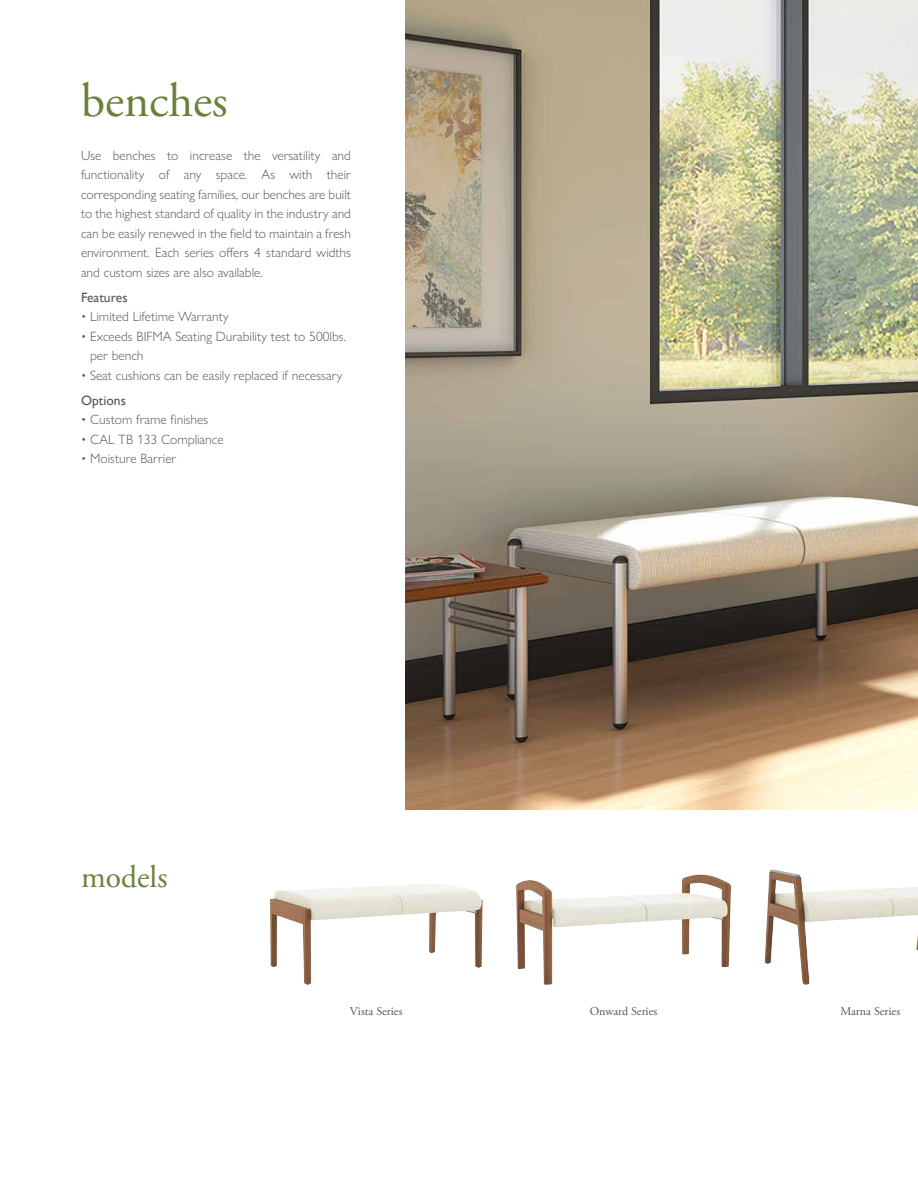
<style>
.page{position:relative;width:918px;height:1188px;background:#fff}
.page>*{position:absolute;margin:0;border:0;box-sizing:border-box;transform-origin:0 0}
.t1{font:48px "Adobe Garamond Pro";color:#68813c}
.t2{font:31.5px "Adobe Garamond Pro";color:#68813c}
.t3{font:300 13.5px/19.5px "Gill Sans Nova";color:#54565a;text-align:justify}
.t4{font:13.5px "Gill Sans";color:#54565a}
.t5{font:12px "Adobe Garamond Pro";color:#54565a}
</style>
<div class="page">
<img style="left:405px;top:0;width:513px;height:810px">
<img style="left:270px;top:884px;width:213px;height:101px">
<img style="left:516px;top:875px;width:215px;height:110px">
<img style="left:765px;top:870px;width:153px;height:115px">
<h1 class="t1" style="left:81px;top:72px;width:148px">benches</h1>
<p class="t3" style="left:81px;top:145px;width:272px">Use benches to increase the versatility and functionality of any space. As with their corresponding seating families, our benches are built to the highest standard of quality in the industry and can be easily renewed in the field to maintain a fresh environment. Each series offers 4 standard widths and custom sizes are also available.</p>
<p class="t4" style="left:81px;top:289px;width:48px">Features</p>
<p class="t3" style="left:81px;top:307px;width:149px">• Limited Lifetime Warranty</p>
<p class="t3" style="left:90px;top:326px;width:257px;text-indent:-9px">• Exceeds BIFMA Seating Durability test to 500lbs. per bench</p>
<p class="t3" style="left:81px;top:365px;width:263px">• Seat cushions can be easily replaced if necessary</p>
<p class="t4" style="left:81px;top:392px;width:46px">Options</p>
<p class="t3" style="left:81px;top:410px;width:129px">• Custom frame finishes</p>
<p class="t3" style="left:81px;top:429px;width:144px">• CAL TB 133 Compliance</p>
<p class="t3" style="left:81px;top:449px;width:97px">• Moisture Barrier</p>
<h2 class="t2" style="left:81px;top:858px;width:88px">models</h2>
<p class="t5" style="left:350px;top:1004px;width:54px">Vista Series</p>
<p class="t5" style="left:590px;top:1004px;width:69px">Onward Series</p>
<p class="t5" style="left:840px;top:1004px;width:61px">Marna Series</p>
</div>
